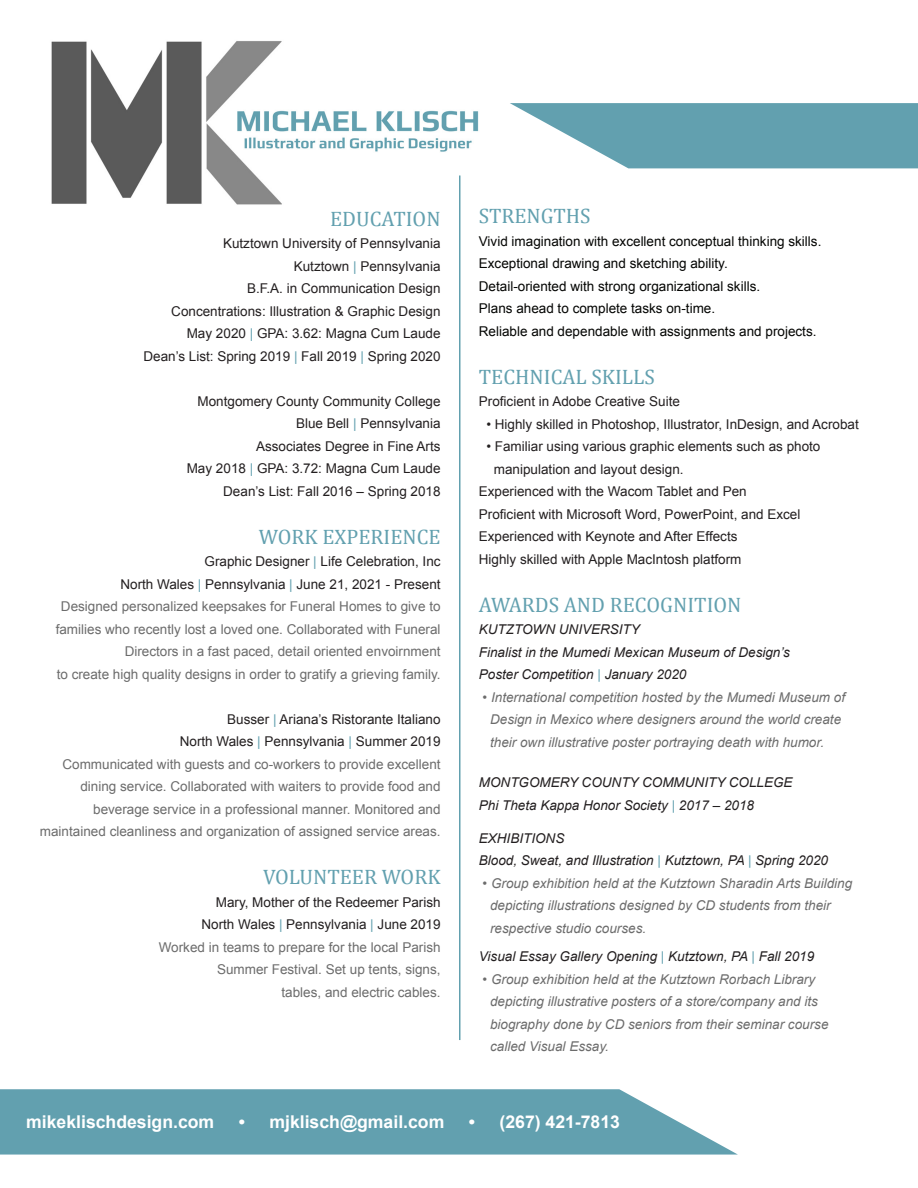
<style>
.page{position:relative;width:918px;height:1188px;background:#fff}
.page>*{position:absolute;margin:0;border:0;box-sizing:border-box;transform-origin:0 0}
.t1{font:21px "Cambria";color:#62a0af}
.t2{font:700 17.7px "Arial";color:#fff}
.t3{font:13.5px/22.5px "Arial";color:#231f20}
.t4{font:13.5px/22.5px "Arial";color:#6c6c6c;text-align:right}
.t5{font:italic 13.5px/22.5px "Arial";color:#6c6c6c}
.t6{font:italic 13.5px "Arial";color:#231f20}
.t7{font:13.5px "Arial";color:#040503}
.s1{color:#62a0af}
</style>
<div class="page">
<img style="left:51px;top:41px;width:428px;height:174px">
<hr style="left:459px;top:175px;width:1px;height:865px;background:#62a0af">
<svg style="left:0;top:1089px;width:738px;height:66px;fill:#62a0af"></svg>
<svg style="left:510px;top:103px;width:408px;height:65px"></svg>
<p class="t1" style="left:330px;top:206px;width:112px">EDUCATION</p>
<p class="t3" style="left:223px;top:232px;width:219px">Kutztown University of Pennsylvania</p>
<p class="t3" style="left:294px;top:255px;width:148px">Kutztown <span class="s1">|</span> Pennsylvania</p>
<p class="t3" style="left:247px;top:277px;width:195px">B.F.A. in Communication Design</p>
<p class="t3" style="left:171px;top:300px;width:271px">Concentrations: Illustration &amp; Graphic Design</p>
<p class="t3" style="left:187px;top:322px;width:255px">May 2020 <span class="s1">|</span> GPA: 3.62: Magna Cum Laude</p>
<p class="t3" style="left:143px;top:345px;width:299px">Dean’s List: Spring 2019 <span class="s1">|</span> Fall 2019 <span class="s1">|</span> Spring 2020</p>
<p class="t3" style="left:198px;top:390px;width:245px">Montgomery County Community College</p>
<p class="t3" style="left:296px;top:412px;width:146px">Blue Bell <span class="s1">|</span> Pennsylvania</p>
<p class="t3" style="left:256px;top:435px;width:186px">Associates Degree in Fine Arts</p>
<p class="t3" style="left:187px;top:457px;width:255px">May 2018 <span class="s1">|</span> GPA: 3.72: Magna Cum Laude</p>
<p class="t3" style="left:223px;top:480px;width:219px">Dean’s List: Fall 2016 – Spring 2018</p>
<p class="t1" style="left:259px;top:524px;width:183px">WORK EXPERIENCE</p>
<p class="t3" style="left:205px;top:550px;width:238px">Graphic Designer <span class="s1">|</span> Life Celebration, Inc</p>
<p class="t3" style="left:120px;top:573px;width:322px">North Wales <span class="s1">|</span> Pennsylvania <span class="s1">|</span> June 21, 2021 - Present</p>
<p class="t4" style="left:56px;top:595px;width:386px">Designed personalized keepsakes for Funeral Homes to give to families who recently lost a loved one. Collaborated with Funeral<br>Directors in a fast paced, detail oriented envoirnment</p>
<p class="t4" style="left:57px;top:663px;width:385px">to create high quality designs in order to gratify a grieving family.</p>
<p class="t3" style="left:227px;top:708px;width:215px">Busser <span class="s1">|</span> Ariana’s Ristorante Italiano</p>
<p class="t3" style="left:180px;top:730px;width:262px">North Wales <span class="s1">|</span> Pennsylvania <span class="s1">|</span> Summer 2019</p>
<p class="t4" style="left:40px;top:753px;width:402px">Communicated with guests and co-workers to provide excellent dining service. Collaborated with waiters to provide food and beverage service in a professional manner. Monitored and maintained cleanliness and organization of assigned service areas.</p>
<p class="t1" style="left:263px;top:864px;width:179px">VOLUNTEER WORK</p>
<p class="t3" style="left:216px;top:891px;width:226px">Mary, Mother of the Redeemer Parish</p>
<p class="t3" style="left:201px;top:913px;width:241px">North Wales <span class="s1">|</span> Pennsylvania <span class="s1">|</span> June 2019</p>
<p class="t4" style="left:159px;top:936px;width:283px">Worked in teams to prepare for the local Parish</p>
<p class="t4" style="left:217px;top:958px;width:225px">Summer Festival. Set up tents, signs,</p>
<p class="t4" style="left:282px;top:981px;width:161px">tables, and electric cables.</p>
<p class="t1" style="left:479px;top:204px;width:113px">STRENGTHS</p>
<p class="t7" style="left:479px;top:232px;width:344px">Vivid imagination with excellent conceptual thinking skills.</p>
<p class="t7" style="left:479px;top:255px;width:250px">Exceptional drawing and sketching ability.</p>
<p class="t7" style="left:479px;top:277px;width:283px">Detail-oriented with strong organizational skills.</p>
<p class="t7" style="left:479px;top:300px;width:238px">Plans ahead to complete tasks on-time.</p>
<p class="t7" style="left:479px;top:322px;width:339px">Reliable and dependable with assignments and projects.</p>
<p class="t1" style="left:479px;top:364px;width:177px">TECHNICAL SKILLS</p>
<p class="t3" style="left:479px;top:390px;width:203px">Proficient in Adobe Creative Suite</p>
<p class="t3" style="left:486px;top:413px;width:374px">• Highly skilled in Photoshop, Illustrator, InDesign, and Acrobat</p>
<p class="t3" style="left:494px;top:435px;width:328px;text-indent:-8px">• Familiar using various graphic elements such as photo manipulation and layout design.</p>
<p class="t3" style="left:479px;top:480px;width:269px">Experienced with the Wacom Tablet and Pen</p>
<p class="t3" style="left:479px;top:503px;width:323px">Proficient with Microsoft Word, PowerPoint, and Excel</p>
<p class="t3" style="left:479px;top:525px;width:260px">Experienced with Keynote and After Effects</p>
<p class="t3" style="left:479px;top:548px;width:264px">Highly skilled with Apple MacIntosh platform</p>
<p class="t1" style="left:479px;top:592px;width:264px">AWARDS AND RECOGNITION</p>
<p class="t6" style="left:479px;top:621px;width:163px">KUTZTOWN UNIVERSITY</p>
<p class="t6" style="left:479px;top:643px;width:313px">Finalist in the Mumedi Mexican Museum of Design’s</p>
<p class="t6" style="left:479px;top:666px;width:209px">Poster Competition <span class="s1">|</span> January 2020</p>
<p class="t5" style="left:490px;top:686px;width:357px;text-indent:-8px">• International competition hosted by the Mumedi Museum of<br>Design in Mexico where designers around the world create their own illustrative poster portraying death with humor.</p>
<p class="t6" style="left:479px;top:774px;width:315px">MONTGOMERY COUNTY COMMUNITY COLLEGE</p>
<p class="t6" style="left:479px;top:796px;width:277px">Phi Theta Kappa Honor Society <span class="s1">|</span> 2017 – 2018</p>
<p class="t6" style="left:479px;top:829px;width:87px">EXHIBITIONS</p>
<p class="t6" style="left:479px;top:852px;width:351px">Blood, Sweat, and Illustration <span class="s1">|</span> Kutztown, PA <span class="s1">|</span> Spring 2020</p>
<p class="t5" style="left:490px;top:872px;width:364px;text-indent:-8px">• Group exhibition held at the Kutztown Sharadin Arts Building depicting illustrations designed by CD students from their respective studio courses.</p>
<p class="t6" style="left:479px;top:948px;width:337px">Visual Essay Gallery Opening <span class="s1">|</span> Kutztown, PA <span class="s1">|</span> Fall 2019</p>
<p class="t5" style="left:490px;top:968px;width:340px;text-indent:-7px">• Group exhibition held at the Kutztown Rorbach Library depicting illustrative posters of a store/company and its biography done by CD seniors from their seminar course called Visual Essay.</p>
<p class="t2" style="left:26px;top:1110px;width:190px">mikeklischdesign.com</p>
<p class="t2" style="left:239px;top:1110px;width:207px">• mjklisch@gmail.com</p>
<p class="t2" style="left:469px;top:1110px;width:153px">• (267) 421-7813</p>
</div>
